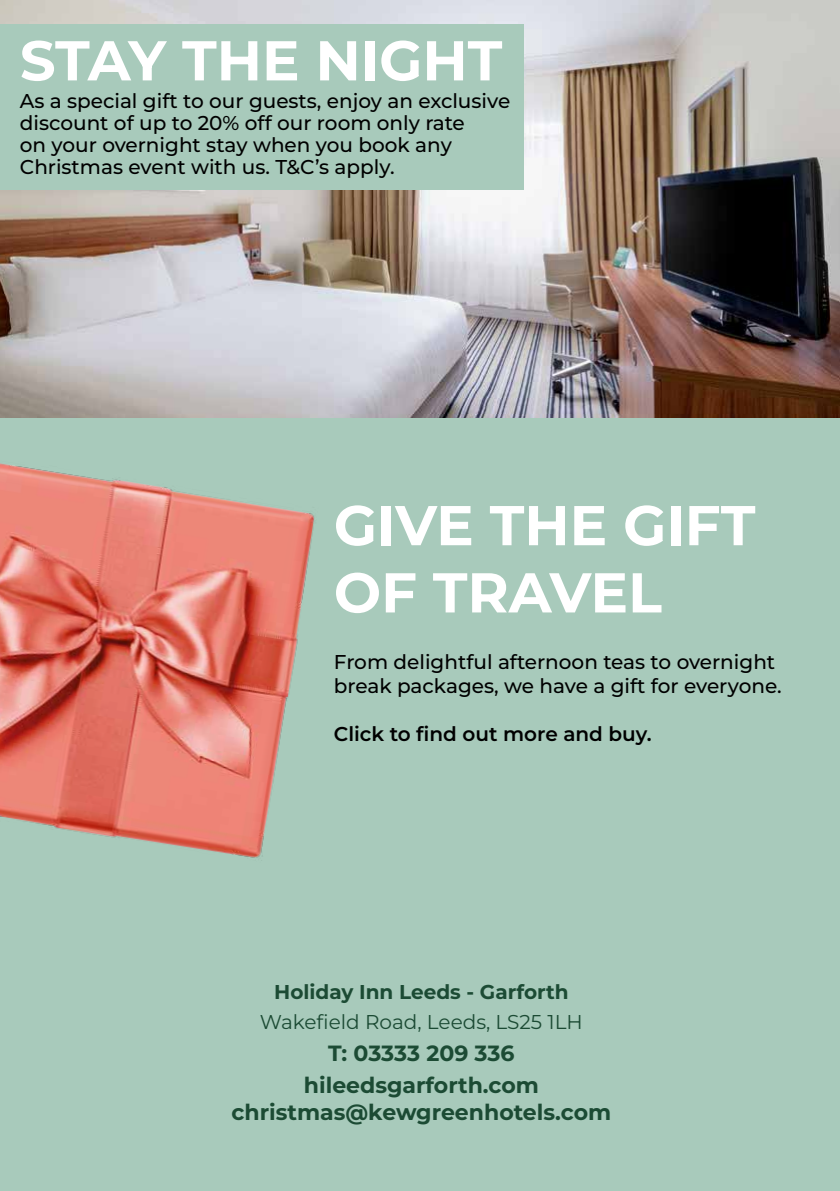
<style>
.page{position:relative;width:840px;height:1191px;background:#fff}
.page>*{position:absolute;margin:0;border:0;box-sizing:border-box;transform-origin:0 0}
.t1{font:700 56px/67.2px "Montserrat";color:#fff}
.t2{font:700 22px/32px "Montserrat";color:#1c4b34;text-align:center}
.t3{font:500 20px/22px "Montserrat";color:#000}
.t4{font:20px "Montserrat";color:#1c4b34}
.t5{font:600 20px "Montserrat";color:#000}
.t6{font:700 20px "Montserrat";color:#1c4b34}
</style>
<div class="page">
<div style="left:0;top:0;width:839px;height:1191px;background:#a8cabb"></div>
<img style="left:0;top:0;width:839px;height:418px">
<div style="left:0;top:25px;width:523px;height:165px;background:#a8cabb"></div>
<img style="left:0;top:463px;width:315px;height:395px">
<h1 class="t1" style="left:20px;top:24px;width:483px">STAY THE NIGHT</h1>
<p class="t3" style="left:20px;top:89px;width:491px">As a special gift to our guests, enjoy an exclusive discount of up to 20% off our room only rate<br>on your overnight stay when you book any Christmas event with us. T&amp;C’s apply.</p>
<h1 class="t1" style="left:333px;top:489px;width:423px">GIVE THE GIFT<br>OF TRAVEL</h1>
<p class="t3" style="left:333px;top:649px;width:449px;line-height:24px">From delightful afternoon teas to overnight break packages, we have a gift for everyone.</p>
<p class="t5" style="left:333px;top:720px;width:319px">Click to find out more and buy.</p>
<p class="t6" style="left:274px;top:977px;width:296px">Holiday Inn Leeds - Garforth</p>
<p class="t4" style="left:260px;top:1008px;width:324px">Wakefield Road, Leeds, LS25 1LH</p>
<p class="t2" style="left:304px;top:1036px;width:236px">T: 03333 209 336 hileedsgarforth.com</p>
<p class="t2" style="left:231px;top:1094px;width:381px">christmas@kewgreenhotels.com</p>
</div>
